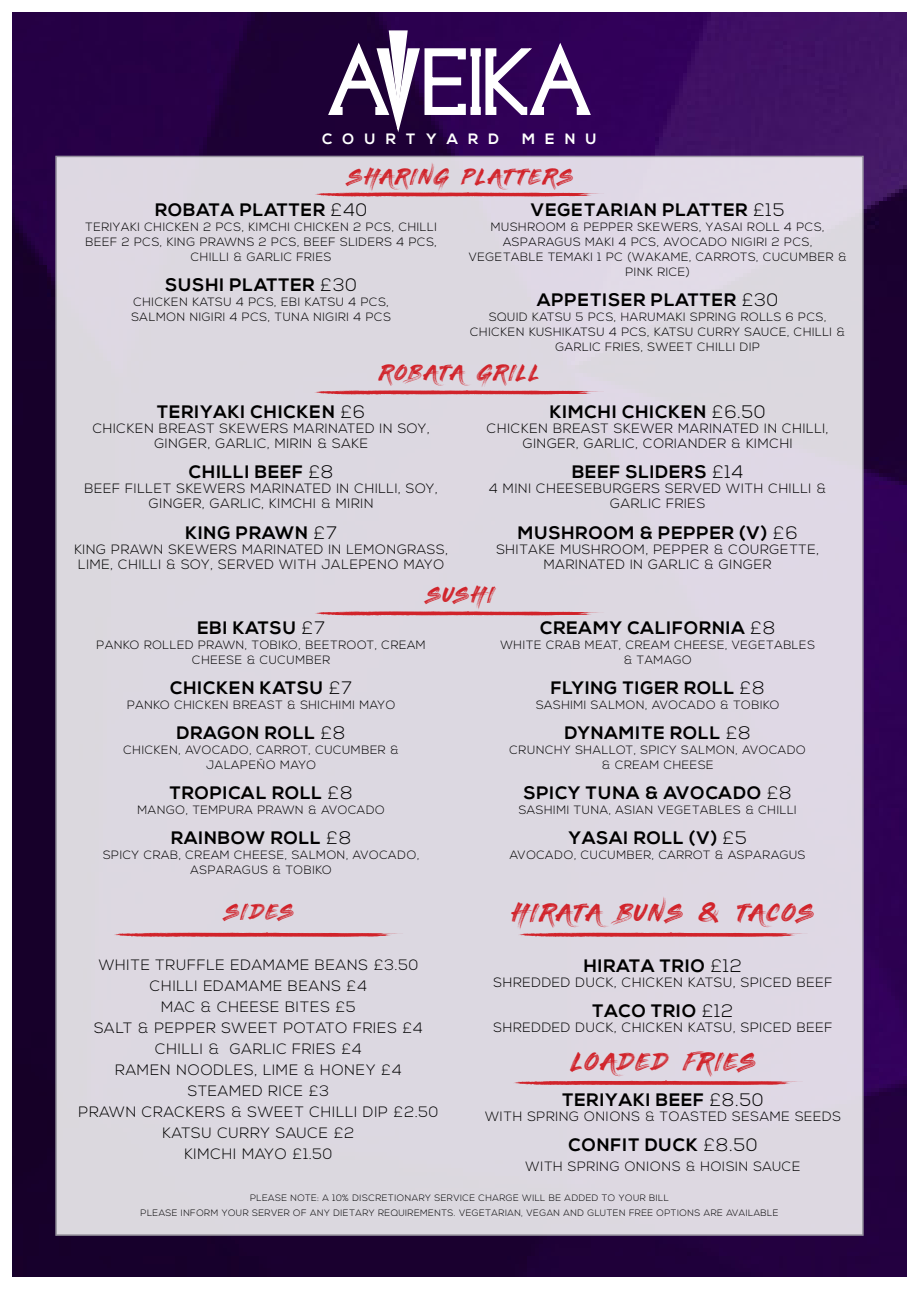
<style>
.page{position:relative;width:919px;height:1289px;background:#fff}
.page>*{position:absolute;margin:0;border:0;box-sizing:border-box;transform-origin:0 0}
.t1{font:25.5px "Painting With Chocolate";letter-spacing:.035em;color:#d1232a}
.t2{font:22.5px "Painting With Chocolate";letter-spacing:.04em;color:#d1232a}
.t3{font:700 18px "Nexa";letter-spacing:.05em;color:#000}
.t4{font:300 15px "Nexa";letter-spacing:.05em;color:#000}
.t5{font:700 15px "Nexa";letter-spacing:.67em;color:#fff}
.t6{font:300 13.5px/15px "Nexa";letter-spacing:.05em;color:#000;text-align:center}
.t7{font:300 12px/15px "Nexa";letter-spacing:.05em;color:#000;text-align:center}
.t8{font:300 9.15px "Nexa";letter-spacing:.05em;color:#000}
.s1{font-weight:300}
</style>
<div class="page">
<img style="left:13px;top:13px;width:893px;height:1263px">
<div style="left:55px;top:156px;width:808px;height:1079px;background:#dcd8e1;border:2px solid #aaabaf"></div>
<svg style="left:315px;top:611px;width:284px;height:4px"></svg>
<svg style="left:315px;top:192px;width:284px;height:5px"></svg>
<svg style="left:114px;top:932px;width:284px;height:4px"></svg>
<svg style="left:519px;top:932px;width:283px;height:4px"></svg>
<svg style="left:327px;top:30px;width:265px;height:105px"></svg>
<svg style="left:315px;top:390px;width:283px;height:4px"></svg>
<svg style="left:514px;top:1080px;width:283px;height:4px"></svg>
<p class="t5" style="left:322px;top:131px;width:178px">COURTYARD</p>
<p class="t5" style="left:522px;top:131px;width:76px">MENU</p>
<p class="t2" style="left:346px;top:163px;width:229px">SHARING PLATTERS</p>
<p class="t3" style="left:155px;top:200px;width:214px">ROBATA PLATTER <span class="s1">£40</span></p>
<p class="t7" style="left:85px;top:220px;width:353px">TERIYAKI CHICKEN 2 PCS, KIMCHI CHICKEN 2 PCS, CHILLI<br>BEEF 2 PCS, KING PRAWNS 2 PCS, BEEF SLIDERS 4 PCS,<br>CHILLI &amp; GARLIC FRIES</p>
<p class="t3" style="left:165px;top:275px;width:193px">SUSHI PLATTER <span class="s1">£30</span></p>
<p class="t7" style="left:133px;top:295px;width:257px">CHICKEN KATSU 4 PCS, EBI KATSU 4 PCS,</p>
<p class="t7" style="left:131px;top:310px;width:261px">SALMON NIGIRI 4 PCS, TUNA NIGIRI 4 PCS</p>
<p class="t3" style="left:531px;top:200px;width:255px">VEGETARIAN PLATTER <span class="s1">£15</span></p>
<p class="t7" style="left:469px;top:220px;width:379px">MUSHROOM &amp; PEPPER SKEWERS, YASAI ROLL 4 PCS, ASPARAGUS MAKI 4 PCS, AVOCADO NIGIRI 2 PCS, VEGETABLE TEMAKI 1 PC (WAKAME, CARROTS, CUCUMBER &amp; PINK RICE)</p>
<p class="t3" style="left:537px;top:290px;width:243px">APPETISER PLATTER <span class="s1">£30</span></p>
<p class="t7" style="left:470px;top:310px;width:376px">SQUID KATSU 5 PCS, HARUMAKI SPRING ROLLS 6 PCS,<br>CHICKEN KUSHIKATSU 4 PCS, KATSU CURRY SAUCE, CHILLI &amp;<br>GARLIC FRIES, SWEET CHILLI DIP</p>
<p class="t2" style="left:378px;top:359px;width:163px">ROBATA GRILL</p>
<p class="t3" style="left:157px;top:402px;width:209px">TERIYAKI CHICKEN <span class="s1">£6</span></p>
<p class="t6" style="left:93px;top:422px;width:338px">CHICKEN BREAST SKEWERS MARINATED IN SOY,<br>GINGER, GARLIC, MIRIN &amp; SAKE</p>
<p class="t3" style="left:189px;top:462px;width:146px">CHILLI BEEF <span class="s1">£8</span></p>
<p class="t6" style="left:84px;top:482px;width:355px">BEEF FILLET SKEWERS MARINATED IN CHILLI, SOY,<br>GINGER, GARLIC, KIMCHI &amp; MIRIN</p>
<p class="t3" style="left:185px;top:522px;width:153px">KING PRAWN <span class="s1">£7</span></p>
<p class="t6" style="left:74px;top:542px;width:375px;text-align:left">KING PRAWN SKEWERS MARINATED IN LEMONGRASS,<br>LIME, CHILLI &amp; SOY, SERVED WITH JALEPENO MAYO</p>
<p class="t3" style="left:550px;top:402px;width:217px">KIMCHI CHICKEN <span class="s1">£6.50</span></p>
<p class="t6" style="left:487px;top:422px;width:343px">CHICKEN BREAST SKEWER MARINATED IN CHILLI,<br>GINGER, GARLIC, CORIANDER &amp; KIMCHI</p>
<p class="t3" style="left:572px;top:462px;width:173px">BEEF SLIDERS <span class="s1">£14</span></p>
<p class="t6" style="left:489px;top:482px;width:338px">4 MINI CHEESEBURGERS SERVED WITH CHILLI &amp;<br>GARLIC FRIES</p>
<p class="t3" style="left:518px;top:522px;width:281px">MUSHROOM &amp; PEPPER (V) <span class="s1">£6</span></p>
<p class="t6" style="left:496px;top:542px;width:324px">SHITAKE MUSHROOM, PEPPER &amp; COURGETTE,<br>MARINATED IN GARLIC &amp; GINGER</p>
<p class="t2" style="left:424px;top:581px;width:72px">SUSHI</p>
<p class="t3" style="left:197px;top:617px;width:129px">EBI KATSU <span class="s1">£7</span></p>
<p class="t7" style="left:97px;top:638px;width:330px">PANKO ROLLED PRAWN, TOBIKO, BEETROOT, CREAM<br>CHEESE &amp; CUCUMBER</p>
<p class="t3" style="left:170px;top:677px;width:183px">CHICKEN KATSU <span class="s1">£7</span></p>
<p class="t7" style="left:127px;top:698px;width:270px">PANKO CHICKEN BREAST &amp; SHICHIMI MAYO</p>
<p class="t3" style="left:177px;top:722px;width:170px">DRAGON ROLL <span class="s1">£8</span></p>
<p class="t7" style="left:123px;top:743px;width:277px">CHICKEN, AVOCADO, CARROT, CUCUMBER &amp;</p>
<p class="t7" style="left:206px;top:758px;width:112px">JALAPEÑO MAYO</p>
<p class="t3" style="left:170px;top:782px;width:184px">TROPICAL ROLL <span class="s1">£8</span></p>
<p class="t7" style="left:137px;top:803px;width:249px">MANGO, TEMPURA PRAWN &amp; AVOCADO</p>
<p class="t3" style="left:171px;top:827px;width:182px">RAINBOW ROLL <span class="s1">£8</span></p>
<p class="t7" style="left:103px;top:848px;width:318px">SPICY CRAB, CREAM CHEESE, SALMON, AVOCADO,<br>ASPARAGUS &amp; TOBIKO</p>
<p class="t3" style="left:540px;top:617px;width:237px">CREAMY CALIFORNIA <span class="s1">£8</span></p>
<p class="t7" style="left:500px;top:638px;width:316px">WHITE CRAB MEAT, CREAM CHEESE, VEGETABLES</p>
<p class="t7" style="left:623px;top:653px;width:70px">&amp; TAMAGO</p>
<p class="t3" style="left:550px;top:677px;width:215px">FLYING TIGER ROLL <span class="s1">£8</span></p>
<p class="t7" style="left:536px;top:698px;width:245px">SASHIMI SALMON, AVOCADO &amp; TOBIKO</p>
<p class="t3" style="left:564px;top:722px;width:187px">DYNAMITE ROLL <span class="s1">£8</span></p>
<p class="t7" style="left:509px;top:743px;width:298px">CRUNCHY SHALLOT, SPICY SALMON, AVOCADO</p>
<p class="t7" style="left:602px;top:758px;width:113px">&amp; CREAM CHEESE</p>
<p class="t3" style="left:523px;top:782px;width:269px">SPICY TUNA &amp; AVOCADO <span class="s1">£8</span></p>
<p class="t7" style="left:518px;top:803px;width:279px">SASHIMI TUNA, ASIAN VEGETABLES &amp; CHILLI</p>
<p class="t3" style="left:568px;top:827px;width:180px">YASAI ROLL (V) <span class="s1">£5</span></p>
<p class="t7" style="left:510px;top:848px;width:297px">AVOCADO, CUCUMBER, CARROT &amp; ASPARAGUS</p>
<p class="t1" style="left:511px;top:897px;width:304px">HIRATA BUNS &amp; TACOS</p>
<p class="t3" style="left:584px;top:955px;width:160px">HIRATA TRIO <span class="s1">£12</span></p>
<p class="t6" style="left:493px;top:975px;width:340px">SHREDDED DUCK, CHICKEN KATSU, SPICED BEEF</p>
<p class="t3" style="left:592px;top:1000px;width:142px">TACO TRIO <span class="s1">£12</span></p>
<p class="t6" style="left:493px;top:1020px;width:340px">SHREDDED DUCK, CHICKEN KATSU, SPICED BEEF</p>
<p class="t1" style="left:570px;top:1046px;width:187px">LOADED FRIES</p>
<p class="t3" style="left:562px;top:1088px;width:202px">TERIYAKI BEEF <span class="s1">£8.50</span></p>
<p class="t6" style="left:485px;top:1109px;width:357px">WITH SPRING ONIONS &amp; TOASTED SESAME SEEDS</p>
<p class="t3" style="left:568px;top:1133px;width:190px">CONFIT DUCK <span class="s1">£8.50</span></p>
<p class="t6" style="left:525px;top:1159px;width:276px">WITH SPRING ONIONS &amp; HOISIN SAUCE</p>
<p class="t8" style="left:250px;top:1192px;width:420px">PLEASE NOTE: A 10% DISCRETIONARY SERVICE CHARGE WILL BE ADDED TO YOUR BILL</p>
<p class="t8" style="left:140px;top:1207px;width:639px">PLEASE INFORM YOUR SERVER OF ANY DIETARY REQUIREMENTS. VEGETARIAN, VEGAN AND GLUTEN FREE OPTIONS ARE AVAILABLE</p>
<p class="t2" style="left:223px;top:898px;width:72px">SIDES</p>
<p class="t4" style="left:99px;top:956px;width:321px">WHITE TRUFFLE EDAMAME BEANS £3.50</p>
<p class="t4" style="left:150px;top:977px;width:218px">CHILLI EDAMAME BEANS £4</p>
<p class="t4" style="left:161px;top:998px;width:196px">MAC &amp; CHEESE BITES £5</p>
<p class="t4" style="left:94px;top:1019px;width:330px">SALT &amp; PEPPER SWEET POTATO FRIES £4</p>
<p class="t4" style="left:155px;top:1040px;width:208px">CHILLI &amp; GARLIC FRIES £4</p>
<p class="t4" style="left:115px;top:1061px;width:288px">RAMEN NOODLES, LIME &amp; HONEY £4</p>
<p class="t4" style="left:188px;top:1082px;width:143px">STEAMED RICE £3</p>
<p class="t4" style="left:78px;top:1103px;width:361px">PRAWN CRACKERS &amp; SWEET CHILLI DIP £2.50</p>
<p class="t4" style="left:162px;top:1124px;width:193px">KATSU CURRY SAUCE £2</p>
<p class="t4" style="left:184px;top:1145px;width:149px">KIMCHI MAYO £1.50</p>
</div>
